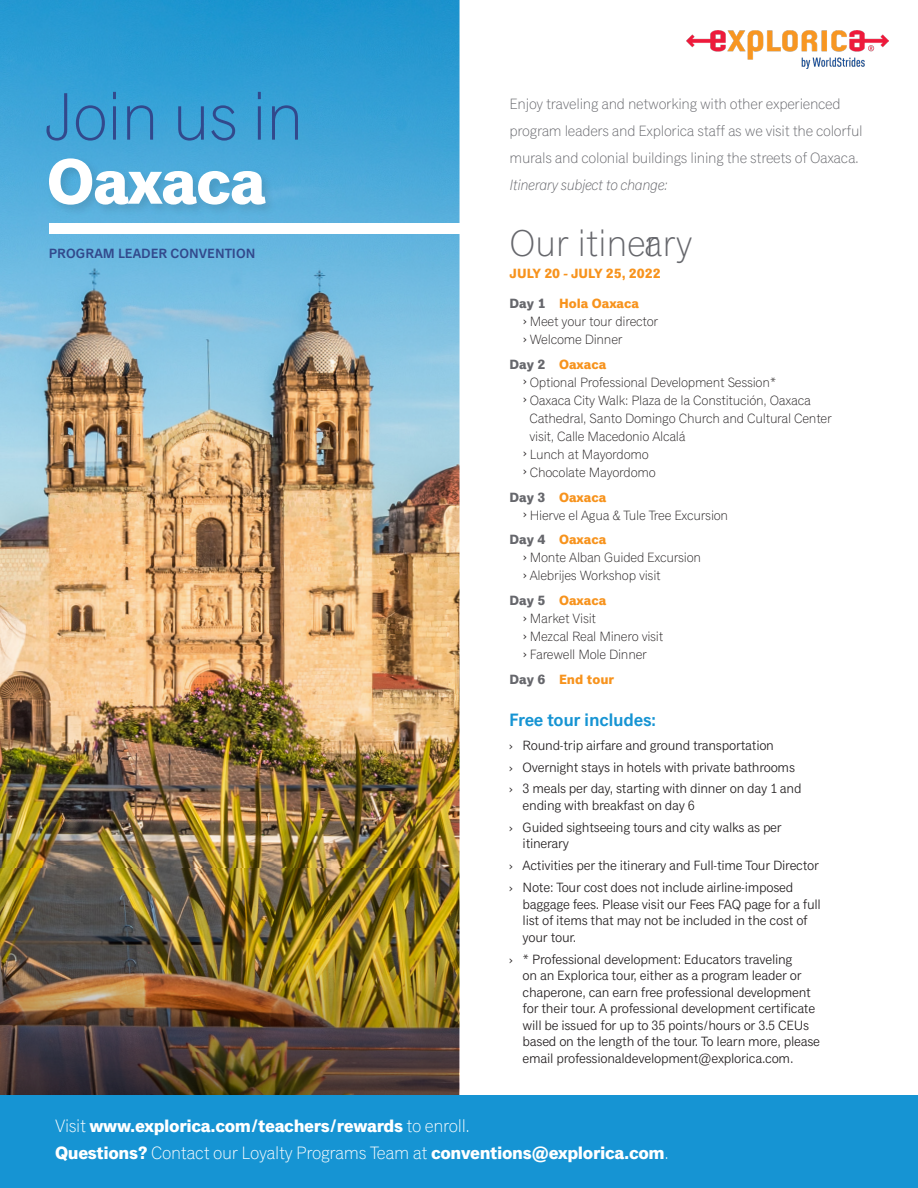
<style>
.page{position:relative;width:918px;height:1188px;background:#fff}
.page>*{position:absolute;margin:0;border:0;box-sizing:border-box;transform-origin:0 0}
.Headline{font:300 67.5px "Classic Grotesque Std";letter-spacing:-.02em;color:#32498c}
.Headline-2{font:700 64.5px "Classic Grotesque Std";letter-spacing:-.02em;color:#fff}
.Intro_Paragraph{font:300 37.5px "Classic Grotesque Std";letter-spacing:-.01em;color:#66676c}
.t1{font:700 18px "Classic Grotesque Std";letter-spacing:-.02em;color:#fff}
.Subhead{font:600 18px "Classic Grotesque Std";letter-spacing:-.02em;color:#1694d3}
.Intro_Paragraph-2{font:300 15px/27px "Classic Grotesque Std";letter-spacing:-.02em;color:#66676c}
.t2{font:13.5px/16.5px "Classic Grotesque Std";letter-spacing:-.02em;color:#231f20}
.t3{font:300 13.5px/18px "Classic Grotesque Std";letter-spacing:-.02em;color:#231f20}
.Tour_subhead{font:700 13.5px "Classic Grotesque Std";color:#f7931d}
.Intro_Paragraph-3{font:700 13.5px/29.5px "Classic Grotesque Std";color:#f7931d}
.t4{font:600 13.5px "Classic Grotesque Std";color:#32498c}
.s1{font-style:italic}
.s2{color:#66676c}
.s3{font-family:"Tarzana Nar OT";font-weight:400}
.s4{font-family:"Tarzana Nar OT"}
.s5{font-weight:300}
</style>
<div class="page">
<img style="left:0;top:0;width:460px;height:1095px">
<img style="left:0;top:868px;width:458px;height:227px">
<div style="left:49px;top:223px;width:419px;height:10px;background:#fff"></div>
<div style="left:0;top:1095px;width:918px;height:93px;background:#1694d3"></div>
<div style="left:46px;top:155px;width:232px;height:63px;background:#231f20;opacity:.14"></div>
<img style="left:687px;top:30px;width:201px;height:39px">
<p class="Headline" style="left:43px;top:77px;width:262px">Join us in</p>
<p class="Intro_Paragraph-2" style="left:510px;top:91px;width:355px">Enjoy traveling and networking with other experienced program leaders and Explorica staff as we visit the colorful murals and colonial buildings lining the streets of Oaxaca.<br><span class="s1">Itinerary subject to change:</span></p>
<p class="Intro_Paragraph" style="left:510px;top:221px;width:184px">Our itineary</p>
<p class="Headline-2" style="left:47px;top:145px;width:221px">Oaxaca</p>
<p class="Intro_Paragraph" style="left:646px;top:221px;width:15px">r</p>
<p class="Intro_Paragraph-3" style="left:510px;top:260px;width:153px">JULY 20 - JULY 25, 2022<br><span class="s2">Day 1</span> Hola Oaxaca</p>
<p class="t4" style="left:49px;top:246px;width:208px">PROGRAM LEADER CONVENTION</p>
<p class="t3" style="left:523px;top:312px;width:137px"><span class="s3">›</span> Meet your tour director</p>
<p class="t3" style="left:523px;top:330px;width:101px"><span class="s3">›</span> Welcome Dinner</p>
<p class="Tour_subhead" style="left:510px;top:357px;width:98px"><span class="s2">Day 2</span> Oaxaca</p>
<p class="t3" style="left:523px;top:373px;width:255px"><span class="s3">›</span> Optional Professional Development Session*</p>
<p class="t3" style="left:529px;top:391px;width:304px;text-indent:-6px"><span class="s3">›</span> Oaxaca City Walk: Plaza de la Constitución, Oaxaca<br>Cathedral, Santo Domingo Church and Cultural Center visit, Calle Macedonio Alcalá</p>
<p class="t3" style="left:523px;top:445px;width:127px"><span class="s3">›</span> Lunch at Mayordomo</p>
<p class="t3" style="left:523px;top:463px;width:134px"><span class="s3">›</span> Chocolate Mayordomo</p>
<p class="Tour_subhead" style="left:510px;top:489px;width:98px"><span class="s2">Day 3</span> Oaxaca</p>
<p class="t3" style="left:523px;top:506px;width:207px"><span class="s3">›</span> Hierve el Agua &amp; Tule Tree Excursion</p>
<p class="Tour_subhead" style="left:510px;top:532px;width:98px"><span class="s2">Day 4</span> Oaxaca</p>
<p class="t3" style="left:523px;top:549px;width:180px"><span class="s3">›</span> Monte Alban Guided Excursion</p>
<p class="t3" style="left:523px;top:567px;width:139px"><span class="s3">›</span> Alebrijes Workshop visit</p>
<p class="Tour_subhead" style="left:510px;top:593px;width:98px"><span class="s2">Day 5</span> Oaxaca</p>
<p class="t3" style="left:523px;top:609px;width:75px"><span class="s3">›</span> Market Visit</p>
<p class="t3" style="left:523px;top:627px;width:142px"><span class="s3">›</span> Mezcal Real Minero visit</p>
<p class="t3" style="left:523px;top:645px;width:125px"><span class="s3">›</span> Farewell Mole Dinner</p>
<p class="Tour_subhead" style="left:510px;top:672px;width:106px"><span class="s2">Day 6</span> End tour</p>
<p class="Subhead" style="left:509px;top:710px;width:149px">Free tour includes:</p>
<p class="t2" style="left:509px;top:737px;width:266px"><span class="s4">›</span> Round-trip airfare and ground transportation</p>
<p class="t2" style="left:509px;top:759px;width:287px"><span class="s4">›</span> Overnight stays in hotels with private bathrooms</p>
<p class="t2" style="left:523px;top:781px;width:280px;text-indent:-14px"><span class="s4">›</span> 3 meals per day, starting with dinner on day 1 and ending with breakfast on day 6</p>
<p class="t2" style="left:523px;top:819px;width:261px;text-indent:-14px"><span class="s4">›</span> Guided sightseeing tours and city walks as per itinerary</p>
<p class="t2" style="left:509px;top:858px;width:312px"><span class="s4">›</span> Activities per the itinerary and Full-time Tour Director</p>
<p class="t2" style="left:523px;top:880px;width:300px;text-indent:-14px"><span class="s4">›</span> Note: Tour cost does not include airline-imposed baggage fees. Please visit our Fees FAQ page for a full list of items that may not be included in the cost of your tour.</p>
<p class="t2" style="left:523px;top:951px;width:299px;text-indent:-14px"><span class="s4">›</span> * Professional development: Educators traveling<br>on an Explorica tour, either as a program leader or chaperone, can earn free professional development for their tour. A professional development certificate will be issued for up to 35 points/hours or 3.5 CEUs based on the length of the tour. To learn more, please email professionaldevelopment@explorica.com.</p>
<p class="t1" style="left:55px;top:1116px;width:416px"><span class="s5">Visit</span> www.explorica.com/teachers/rewards <span class="s5">to enroll.</span></p>
<p class="t1" style="left:55px;top:1143px;width:615px">Questions? <span class="s5">Contact our Loyalty Programs Team at</span> conventions@explorica.com<span class="s5">.</span></p>
</div>
